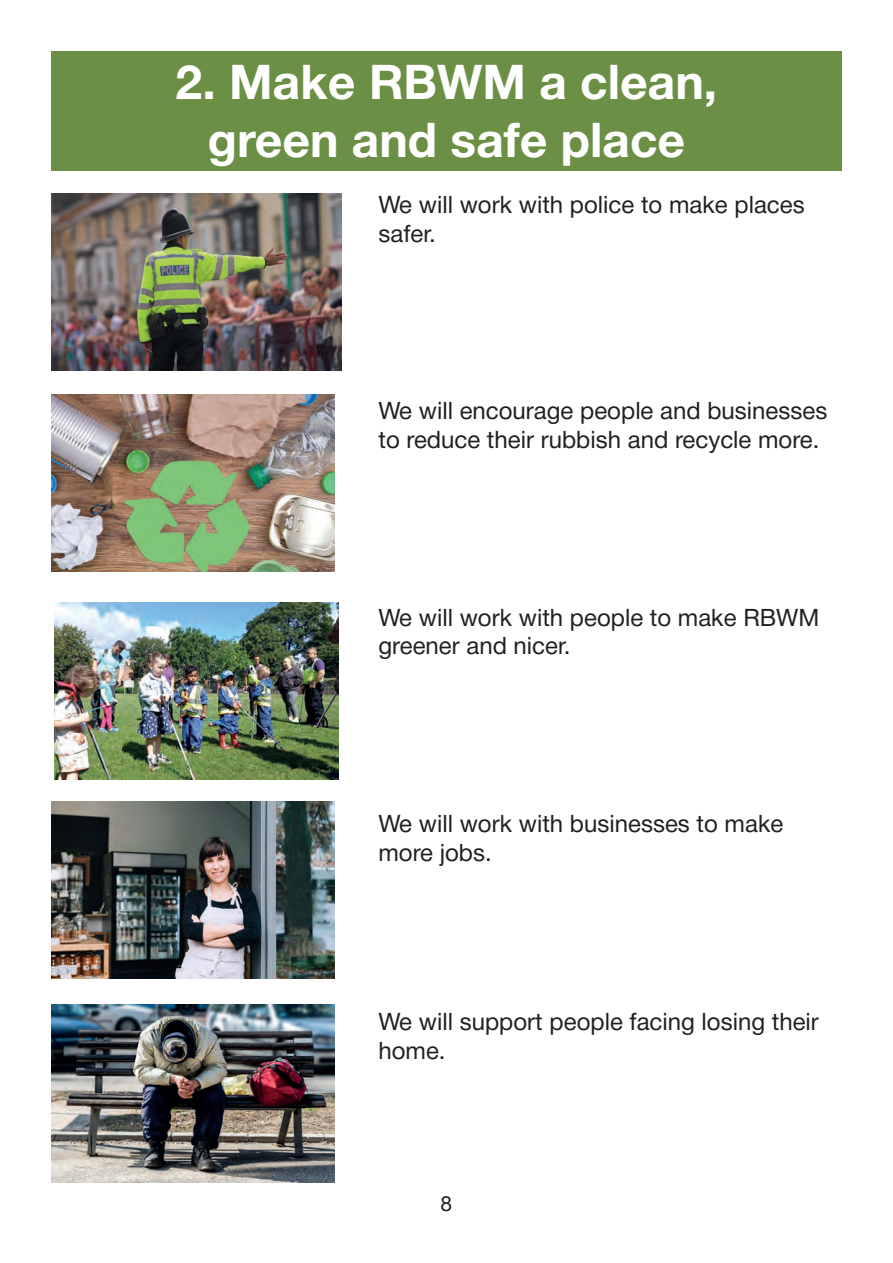
<style>
.page{position:relative;width:893px;height:1263px;background:#fff}
.page>*{position:absolute;margin:0;border:0;box-sizing:border-box;transform-origin:0 0}
.t1{font:700 48px/57.6px "Helvetica Neue";color:#fff;text-align:center}
.t2{font:24px/28.8px "Helvetica Neue";color:#231f20}
.t3{font:21px "Helvetica Neue";color:#231f20}
</style>
<div class="page">
<div style="left:51px;top:51px;width:791px;height:119px;background:#6b8f45"></div>
<img style="left:51px;top:193px;width:290px;height:178px">
<img style="left:54px;top:603px;width:284px;height:177px">
<img style="left:51px;top:801px;width:284px;height:177px">
<img style="left:51px;top:1005px;width:284px;height:177px">
<img style="left:51px;top:395px;width:284px;height:177px">
<p class="t1" style="left:176px;top:54px;width:543px">2. Make RBWM a clean, green and safe place</p>
<p class="t2" style="left:378px;top:191px;width:428px">We will work with police to make places safer.</p>
<p class="t2" style="left:378px;top:398px;width:450px">We will encourage people and businesses to reduce their rubbish and recycle more.</p>
<p class="t2" style="left:378px;top:604px;width:442px">We will work with people to make RBWM greener and nicer.</p>
<p class="t2" style="left:378px;top:810px;width:406px">We will work with businesses to make more jobs.</p>
<p class="t2" style="left:378px;top:1008px;width:442px">We will support people facing losing their home.</p>
<p class="t3" style="left:441px;top:1188px;width:13px">8</p>
</div>
